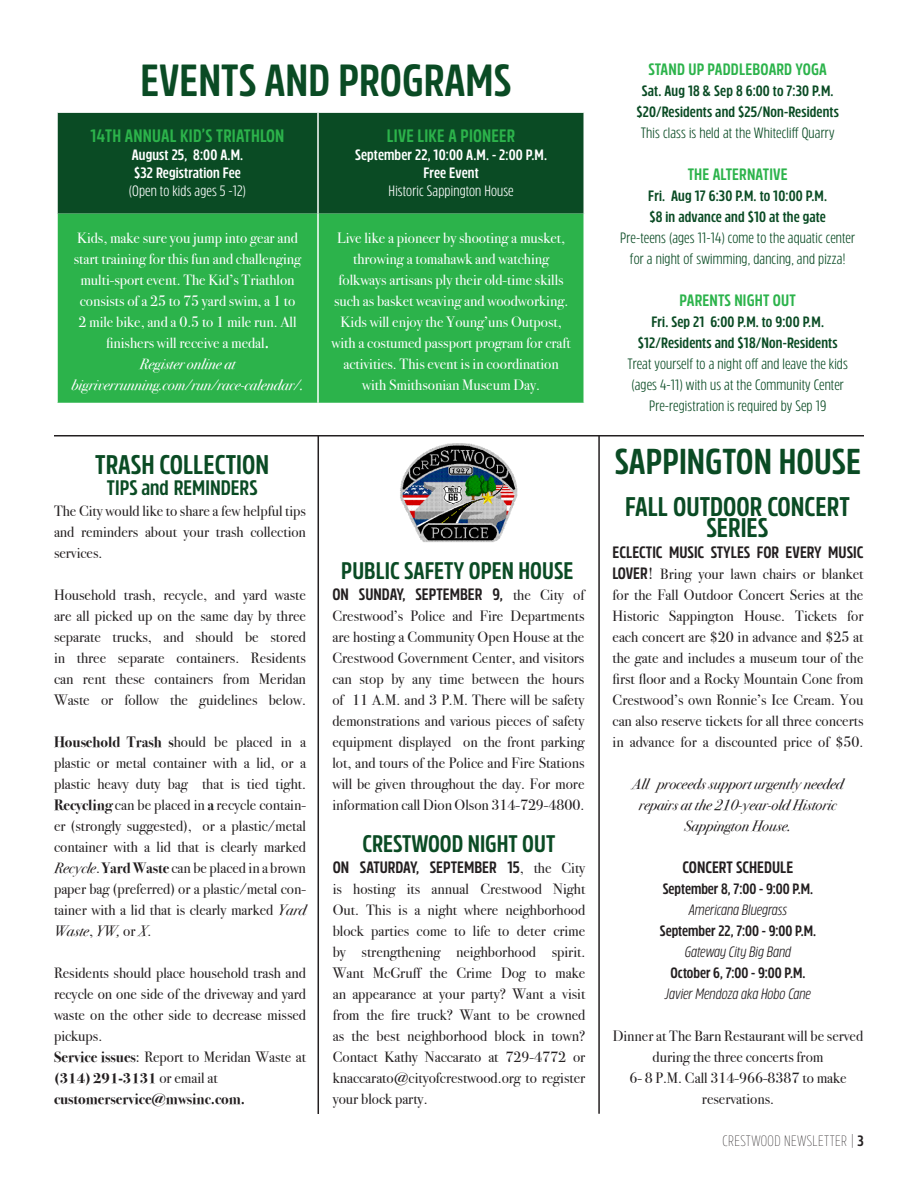
<style>
.page{position:relative;width:918px;height:1188px;background:#fff}
.page>*{position:absolute;margin:0;border:0;box-sizing:border-box;transform-origin:0 0}
.t1{font:700 45px "Rockeby Cd";color:#0a4b24}
.Body_Copy{font:700 36px "Rockeby Cd";color:#0a4b24}
.Body_Copy-2{font:700 27px/21px "Rockeby Cd";color:#0a4b24;text-align:center}
.Body_Copy-3{font:700 24px "Rockeby Cd";color:#0a4b24}
.Body_Copy-4{font:700 21px "Rockeby Cd";color:#0a4b24}
.t2{font:700 18px "Rockeby Cd";letter-spacing:.01em;color:#2cb34b}
.Body_Copy-5{font:700 16.5px "Rockeby Cd";color:#231f20}
.t3{font:700 16.5px "Rockeby Cd";letter-spacing:.01em;color:#2cb34b}
.Body_Copy-6{font:15px/21px "Bodoni Svty Two ITCTT";color:#231f20;text-align:justify}
.t4{font:15px/21px "Bodoni Svty Two ITCTT";color:#fff;text-align:center}
.t5{font:15px/21px "Rockeby Cd";letter-spacing:.01em;color:#0a4b24;text-align:center}
.t6{font:700 15px "Rockeby Cd";letter-spacing:.01em;color:#0a4b24}
.Body_Copy-7{font:700 15px/21px "Rockeby Cd";color:#231f20;text-align:center}
.Body_Copy-8{font:italic 15px/21px "Bodoni Svty Two ITCTT";color:#231f20;text-align:center}
.t7{font:700 15px "Rockeby Cd";letter-spacing:.01em;color:#fff}
.t8{font:15px "Rockeby Cd";letter-spacing:.01em;color:#fff}
.Body_Copy-9{font:700 15px "Bodoni Svty Two ITCTT";color:#231f20}
.t9{font:300 15px "Rockeby Cd";letter-spacing:.025em;color:#231f20}
.s1{font-weight:700}
.s2{font-style:italic}
.s3{font-family:"Bodoni Svty Two ITCTT";font-weight:400;font-size:15px}
.s4{font-family:"Rockeby Cd";font-weight:700;font-size:16.5px}
.s5{font-size:16.5px}
.s6{font-weight:400;font-style:italic}
</style>
<div class="page">
<hr style="left:598px;top:435px;width:2px;height:679px;background:#231f20">
<hr style="left:54px;top:435px;width:810px;height:1px;background:#231f20">
<div style="left:58px;top:113px;width:526px;height:101px;background:#0a4b24"></div>
<div style="left:58px;top:214px;width:526px;height:189px;background:#2cb34b"></div>
<hr style="left:317px;top:113px;width:2px;height:101px;background:#fff">
<hr style="left:317px;top:214px;width:2px;height:189px;background:#fff">
<hr style="left:318px;top:435px;width:1px;height:679px;background:#231f20">
<img style="left:400px;top:444px;width:118px;height:98px">
<p class="t1" style="left:140px;top:54px;width:372px">EVENTS AND PROGRAMS</p>
<p class="t2" style="left:91px;top:125px;width:195px">14TH ANNUAL KID’S TRIATHLON</p>
<p class="t7" style="left:132px;top:146px;width:113px">August 25, 8:00 A.M.</p>
<p class="t7" style="left:134px;top:164px;width:108px">$32 Registration Fee</p>
<p class="t8" style="left:129px;top:182px;width:119px">(Open to kids ages 5 -12)</p>
<p class="t2" style="left:387px;top:125px;width:130px">LIVE LIKE A PIONEER</p>
<p class="t7" style="left:355px;top:146px;width:194px">September 22, 10:00 A.M. - 2:00 P.M.</p>
<p class="t7" style="left:424px;top:164px;width:57px">Free Event</p>
<p class="t8" style="left:389px;top:182px;width:126px">Historic Sappington House</p>
<p class="t4" style="left:72px;top:226px;width:233px">Kids, make sure you jump into gear and start training for this fun and challenging multi-sport event. The Kid’s Triathlon consists of a 25 to 75 yard swim, a 1 to<br>2 mile bike, and a 0.5 to 1 mile run. All finishers will receive a medal<span class="s1">.<br></span><span class="s2">Register online at bigriverrunning.com/run/race-calendar/.</span></p>
<p class="t4" style="left:332px;top:226px;width:241px">Live like a pioneer by shooting a musket, throwing a tomahawk and watching folkways artisans ply their old-time skills such as basket weaving and woodworking.<br>Kids will enjoy the Young’uns Outpost, with a costumed passport program for craft activities. This event is in coordination with Smithsonian Museum Day.</p>
<p class="Body_Copy-2" style="left:95px;top:457px;width:175px">TRASH COLLECTION</p>
<p class="Body_Copy-4" style="left:107px;top:475px;width:152px">TIPS and REMINDERS</p>
<p class="Body_Copy-6" style="left:54px;top:499px;width:254px">The City would like to share a few helpful tips and reminders about your trash collection services.</p>
<p class="Body_Copy-6" style="left:54px;top:583px;width:254px">Household trash, recycle, and yard waste are all picked up on the same day by three separate trucks, and should be stored in three separate containers. Residents can rent these containers from Meridan Waste or follow the guidelines below.</p>
<p class="Body_Copy-6" style="left:54px;top:730px;width:254px"><span class="s1">Household Trash s</span>hould be placed in a plastic or metal container with a lid, or a plastic heavy duty bag that is tied tight.<br><span class="s1">Recycling</span> can be placed in <span class="s1">a</span> recycle contain&shy;er (strongly suggested), or a plastic/metal container with a lid that is clearly marked <span class="s2">Recycle</span>. <span class="s1">Yard Waste</span> can be placed in a brown paper bag (preferred) or a plastic/metal con&shy;tainer with a lid that is clearly marked <span class="s2">Yard Waste</span>, <span class="s2">YW,</span> or <span class="s2">X</span>.</p>
<p class="Body_Copy-6" style="left:54px;top:961px;width:254px">Residents should place household trash and recycle on one side of the driveway and yard waste on the other side to decrease missed pickups.</p>
<p class="Body_Copy-6" style="left:54px;top:1045px;width:253px"><span class="s1">Service issues</span>: Report to Meridan Waste at <span class="s1">(314) 291-3131</span> or email at</p>
<p class="Body_Copy-9" style="left:54px;top:1087px;width:192px">customerservice@mwsinc.com.</p>
<p class="Body_Copy-3" style="left:341px;top:557px;width:234px">PUBLIC SAFETY OPEN HOUSE</p>
<p class="Body_Copy-5" style="left:332px;top:585px;width:253px">ON SUNDAY, SEPTEMBER 9, <span class="s3">the City of</span></p>
<p class="Body_Copy-6" style="left:332px;top:604px;width:254px">Crestwood’s Police and Fire Departments are hosting a Community Open House at the Crestwood Government Center, and visitors can stop by any time between the hours of 11 A.M. and 3 P.M. There will be safety demonstrations and various pieces of safety equipment displayed on the front parking lot, and tours of the Police and Fire Stations will be given throughout the day. For more information call Dion Olson 314-729-4800.</p>
<p class="Body_Copy-3" style="left:362px;top:830px;width:194px">CRESTWOOD NIGHT OUT</p>
<p class="Body_Copy-5" style="left:333px;top:858px;width:254px">ON SATURDAY, SEPTEMBER 15<span class="s3">, the City</span></p>
<p class="Body_Copy-6" style="left:333px;top:877px;width:254px">is hosting its annual Crestwood Night Out. This is a night where neighborhood block parties come to life to deter crime by strengthening neighborhood spirit.<br>Want McGruff the Crime Dog to make an appearance at your party? Want a visit from the fire truck? Want to be crowned as the best neighborhood block in town?<br>Contact Kathy Naccarato at 729-4772 or knaccarato@cityofcrestwood.org to register your block party.</p>
<p class="t3" style="left:648px;top:60px;width:180px">STAND UP PADDLEBOARD YOGA</p>
<p class="t6" style="left:642px;top:82px;width:193px">Sat. Aug 18 &amp; Sep 8 6:00 to 7:30 P.M.</p>
<p class="t6" style="left:636px;top:103px;width:204px">$20/Residents and $25/Non-Residents</p>
<p class="t5" style="left:641px;top:124px;width:195px">This class is held at the Whitecliff Quarry</p>
<p class="t3" style="left:688px;top:165px;width:102px">THE ALTERNATIVE</p>
<p class="t6" style="left:648px;top:187px;width:180px">Fri. Aug 17 6:30 P.M. to 10:00 P.M.</p>
<p class="t6" style="left:650px;top:208px;width:178px">$8 in advance and $10 at the gate</p>
<p class="t5" style="left:620px;top:229px;width:236px">Pre-teens (ages 11-14) come to the aquatic center for a night of swimming, dancing, and pizza!</p>
<p class="t3" style="left:680px;top:291px;width:118px">PARENTS NIGHT OUT</p>
<p class="t6" style="left:651px;top:313px;width:174px">Fri. Sep 21 6:00 P.M. to 9:00 P.M.</p>
<p class="t5" style="left:628px;top:334px;width:222px"><span class="s1">$12/Residents and $18/Non-Residents </span>Treat yourself to a night off and leave the kids (ages 4-11) with us at the Community Center Pre-registration is required by Sep 19</p>
<p class="Body_Copy" style="left:615px;top:441px;width:248px">SAPPINGTON HOUSE</p>
<p class="Body_Copy-2" style="left:625px;top:499px;width:226px">FALL OUTDOOR CONCERT<br>SERIES</p>
<p class="Body_Copy-5" style="left:613px;top:543px;width:252px">ECLECTIC MUSIC STYLES FOR EVERY MUSIC</p>
<p class="Body_Copy-6" style="left:613px;top:562px;width:252px"><span class="s4">LOVER</span><span class="s5">!</span> Bring your lawn chairs or blanket for the Fall Outdoor Concert Series at the Historic Sappington House. Tickets for each concert are $20 in advance and $25 at the gate and includes a museum tour of the first floor and a Rocky Mountain Cone from Crestwood’s own Ronnie’s Ice Cream. You can also reserve tickets for all three concerts in advance for a discounted price of $50.</p>
<p class="Body_Copy-8" style="left:632px;top:772px;width:213px">All proceeds support urgently needed repairs at the 210-year-old Historic<br>Sappington House.</p>
<p class="Body_Copy-5" style="left:683px;top:858px;width:112px">CONCERT SCHEDULE</p>
<p class="Body_Copy-7" style="left:660px;top:880px;width:158px">September 8, 7:00 - 9:00 P.M.<br><span class="s6">Americana Bluegrass<br></span>September 22, 7:00 - 9:00 P.M.<br><span class="s6">Gateway City Big Band<br></span>October 6, 7:00 - 9:00 P.M.<br><span class="s6">Javier Mendoza aka Hobo Cane</span></p>
<p class="Body_Copy-6" style="left:613px;top:1024px;width:252px;text-align:center">Dinner at The Barn Restaurant will be served during the three concerts from<br>6- 8 P.M. Call 314-966-8387 to make reservations.</p>
<p class="t9" style="left:723px;top:1133px;width:143px">CRESTWOOD NEWSLETTER | <span class="s1">3</span></p>
</div>
